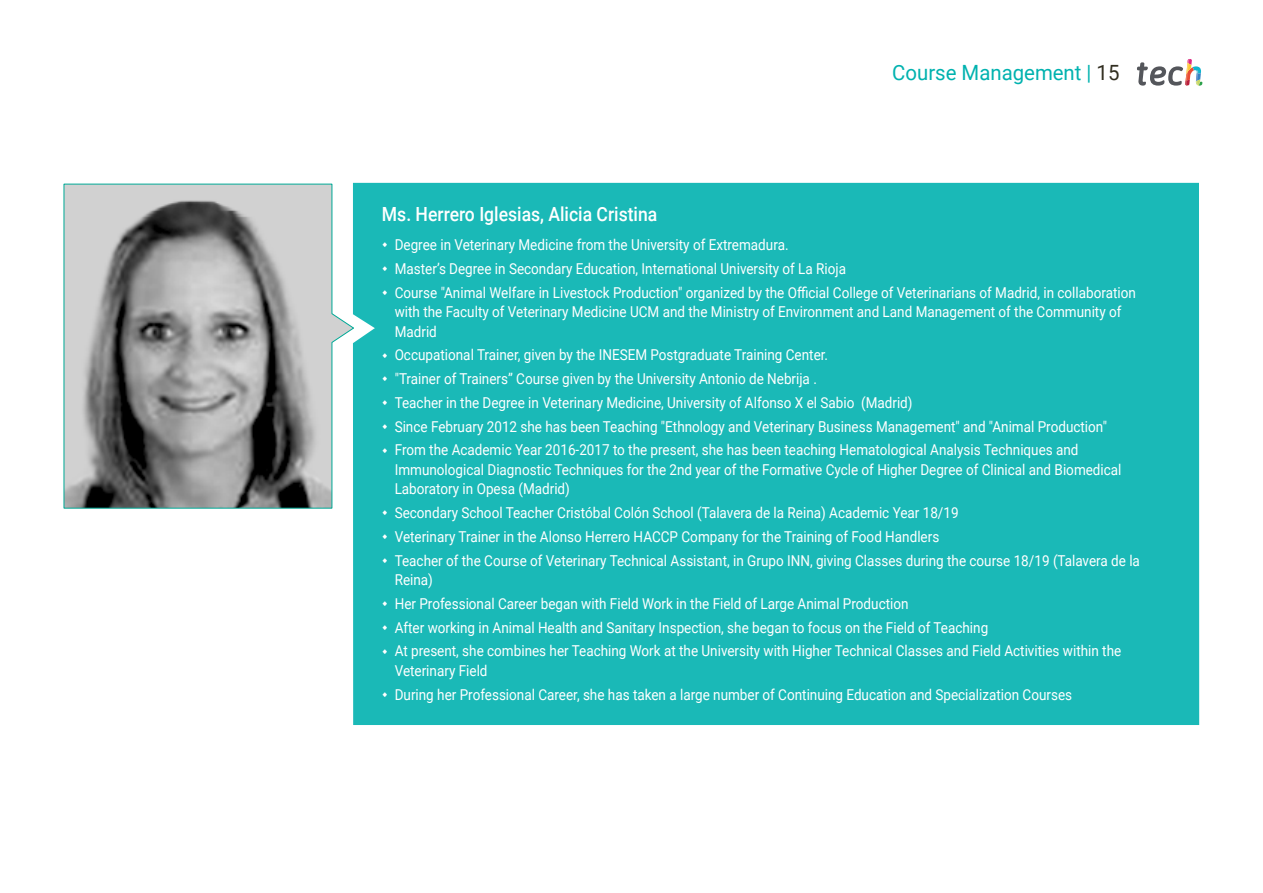
<style>
.page{position:relative;width:1263px;height:893px;background:#fff}
.page>*{position:absolute;margin:0;border:0;box-sizing:border-box;transform-origin:0 0}
.t1{font:21px "Roboto";color:#00b2af}
.t2{font:500 19.5px "Roboto";color:#fff;scale:.9 1}
.t3{font:15px/23.7px "Roboto";color:#fff;scale:.9 1}
.s1{color:#312e20}
</style>
<div class="page">
<div style="left:353px;top:183px;width:846px;height:542px;background:#1ab9b7"></div>
<svg style="left:64px;top:184px;width:290px;height:324px;background:#9c9e9e"></svg>
<svg style="left:1137px;top:59px;width:65px;height:27px"></svg>
<svg style="left:383px;top:242px;width:4px;height:5px"></svg>
<svg style="left:383px;top:266px;width:4px;height:5px"></svg>
<svg style="left:383px;top:290px;width:4px;height:5px"></svg>
<svg style="left:383px;top:353px;width:4px;height:5px"></svg>
<svg style="left:383px;top:376px;width:4px;height:5px"></svg>
<svg style="left:383px;top:400px;width:4px;height:5px"></svg>
<svg style="left:383px;top:424px;width:4px;height:5px"></svg>
<svg style="left:383px;top:448px;width:4px;height:5px"></svg>
<svg style="left:383px;top:510px;width:4px;height:5px"></svg>
<svg style="left:383px;top:534px;width:4px;height:5px"></svg>
<svg style="left:383px;top:558px;width:4px;height:5px"></svg>
<svg style="left:383px;top:601px;width:4px;height:5px"></svg>
<svg style="left:383px;top:625px;width:4px;height:5px"></svg>
<svg style="left:383px;top:649px;width:4px;height:5px"></svg>
<svg style="left:383px;top:692px;width:4px;height:5px"></svg>
<h1 class="t1" style="left:892px;top:57px;width:229px">Course Management | <span class="s1">15</span></h1>
<h2 class="t2" style="left:382px;top:201px;width:307px">Ms. Herrero Iglesias, Alicia Cristina</h2>
<p class="t3" style="left:395px;top:232px;width:825px">Degree in Veterinary Medicine from the University of Extremadura.<br>Master’s Degree in Secondary Education, International University of La Rioja<br>Course "Animal Welfare in Livestock Production" organized by the Official College of Veterinarians of Madrid, in collaboration</p>
<p class="t3" style="left:395px;top:301px;width:809px;line-height:19.5px">with the Faculty of Veterinary Medicine UCM and the Ministry of Environment and Land Management of the Community of<br>Madrid</p>
<p class="t3" style="left:395px;top:343px;width:793px">Occupational Trainer, given by the INESEM Postgraduate Training Center.<br>"Trainer of Trainers” Course given by the University Antonio de Nebrija .<br>Teacher in the Degree in Veterinary Medicine, University of Alfonso X el Sabio (Madrid)<br>Since February 2012 she has been Teaching "Ethnology and Veterinary Business Management" and "Animal Production" From the Academic Year 2016-2017 to the present, she has been teaching Hematological Analysis Techniques and</p>
<p class="t3" style="left:395px;top:459px;width:809px;line-height:19.5px">Immunological Diagnostic Techniques for the 2nd year of the Formative Cycle of Higher Degree of Clinical and Biomedical<br>Laboratory in Opesa (Madrid)</p>
<p class="t3" style="left:395px;top:500px;width:829px">Secondary School Teacher Cristóbal Colón School (Talavera de la Reina) Academic Year 18/19<br>Veterinary Trainer in the Alonso Herrero HACCP Company for the Training of Food Handlers<br>Teacher of the Course of Veterinary Technical Assistant, in Grupo INN, giving Classes during the course 18/19 (Talavera de la</p>
<p class="t3" style="left:395px;top:567px;width:809px">Reina)<br>Her Professional Career began with Field Work in the Field of Large Animal Production<br>After working in Animal Health and Sanitary Inspection, she began to focus on the Field of Teaching<br>At present, she combines her Teaching Work at the University with Higher Technical Classes and Field Activities within the</p>
<p class="t3" style="left:395px;top:658px;width:754px">Veterinary Field<br>During her Professional Career, she has taken a large number of Continuing Education and Specialization Courses</p>
</div>
